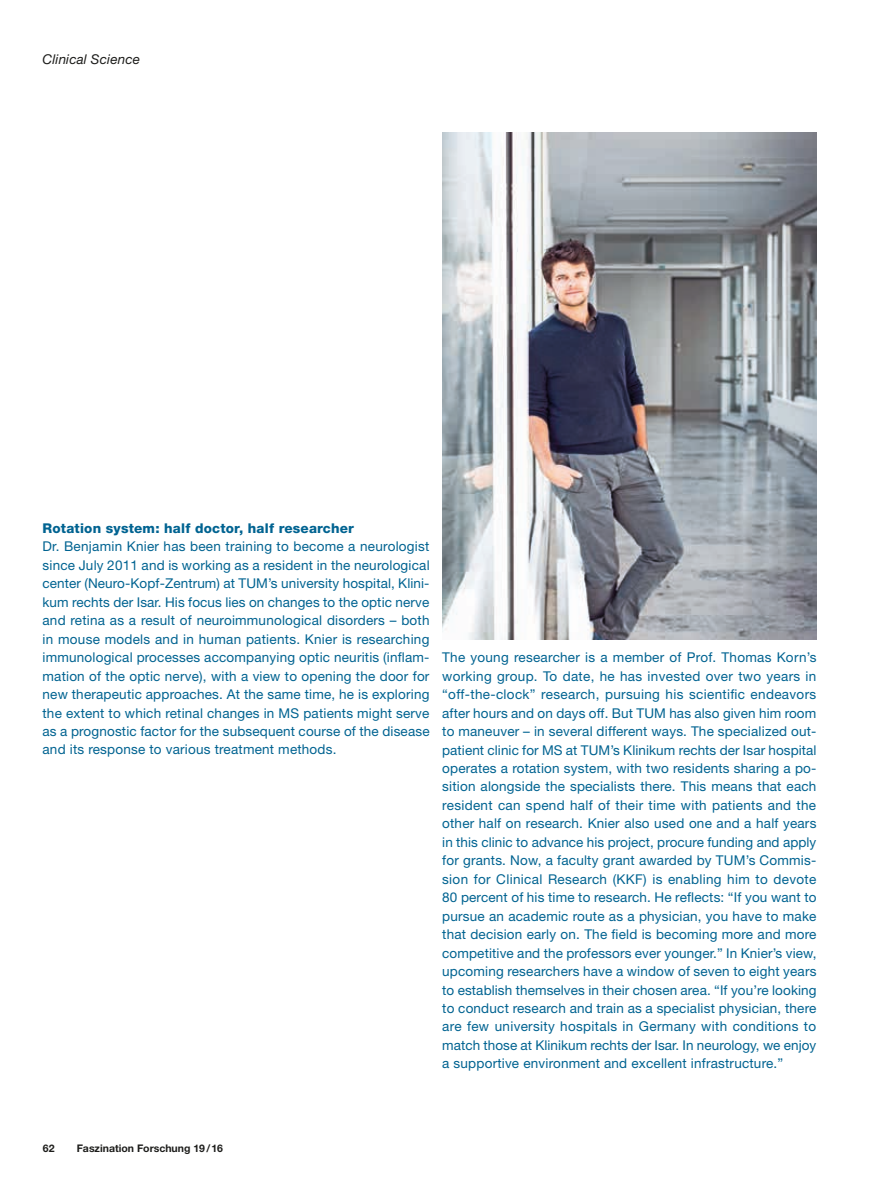
<style>
.page{position:relative;width:893px;height:1191px;background:#fff}
.page>*{position:absolute;margin:0;border:0;box-sizing:border-box;transform-origin:0 0}
.t1{font:13.5px/18.5px "Helvetica Neue LT Std";letter-spacing:.015em;color:#006391;text-align:justify}
.t2{font:800 13.5px "Helvetica Neue LT Std";letter-spacing:.015em;color:#006391}
.t3{font:italic 13.5px "Helvetica Neue LT Std";letter-spacing:.01em;color:#1d1d1b}
.t4{font:700 10.5px "Helvetica Neue LT Std";color:#1d1d1b}
</style>
<div class="page">
<img style="left:442px;top:133px;width:374px;height:506px">
<p class="t3" style="left:43px;top:51px;width:99px">Clinical Science</p>
<p class="t2" style="left:43px;top:520px;width:313px">Rotation system: half doctor, half researcher</p>
<p class="t1" style="left:43px;top:537px;width:389px">Dr. Benjamin Knier has been training to become a neurologist since July 2011 and is working as a resident in the neurological center (Neuro-Kopf-Zentrum) at TUM’s university hospital, Klini&shy;kum rechts der Isar. His focus lies on changes to the optic nerve and retina as a result of neuroimmunological disorders – both in mouse models and in human patients. Knier is researching immunological processes accompanying optic neuritis (inflam&shy;mation of the optic nerve), with a view to opening the door for new therapeutic approaches. At the same time, he is exploring the extent to which retinal changes in MS patients might serve as a prognostic factor for the subsequent course of the disease and its response to various treatment methods.</p>
<p class="t1" style="left:442px;top:648px;width:376px">The young researcher is a member of Prof. Thomas Korn’s working group. To date, he has invested over two years in “off-the-clock” research, pursuing his scientific endeavors after hours and on days off. But TUM has also given him room to maneuver – in several different ways. The specialized out&shy;patient clinic for MS at TUM’s Klinikum rechts der Isar hospital operates a rotation system, with two residents sharing a po&shy;sition alongside the specialists there. This means that each resident can spend half of their time with patients and the other half on research. Knier also used one and a half years in this clinic to advance his project, procure funding and apply for grants. Now, a faculty grant awarded by TUM’s Commis&shy;sion for Clinical Research (KKF) is enabling him to devote 80 percent of his time to research. He reflects: “If you want to pursue an academic route as a physician, you have to make that decision early on. The field is becoming more and more competitive and the professors ever younger.” In Knier’s view, upcoming researchers have a window of seven to eight years to establish themselves in their chosen area. “If you’re looking to conduct research and train as a specialist physician, there are few university hospitals in Germany with conditions to match those at Klinikum rechts der Isar. In neurology, we enjoy a supportive environment and excellent infrastructure.”</p>
<p class="t4" style="left:43px;top:1141px;width:13px">62</p>
<p class="t4" style="left:77px;top:1141px;width:148px">Faszination Forschung 19/16</p>
</div>
